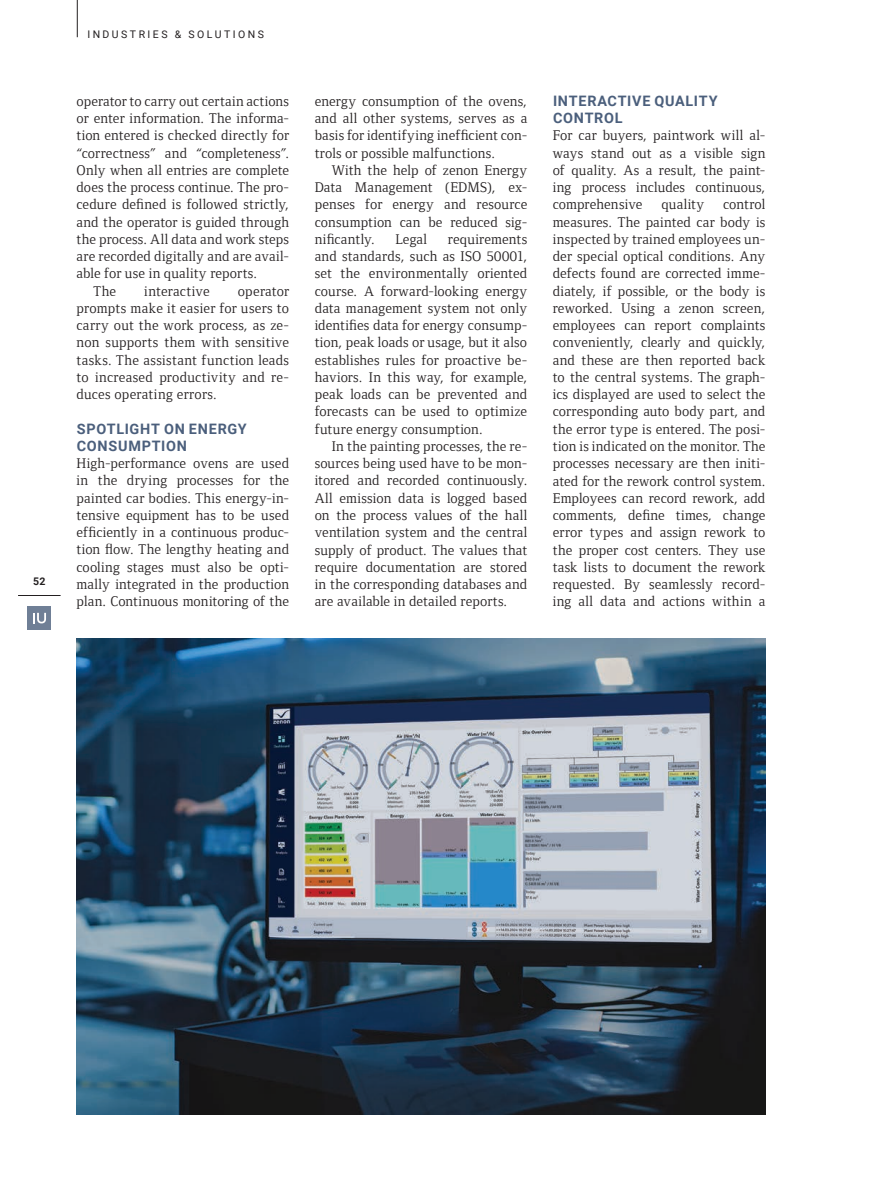
<style>
.page{position:relative;width:893px;height:1191px;background:#fff}
.page>*{position:absolute;margin:0;border:0;box-sizing:border-box;transform-origin:0 0}
.Copy_no_indent{font:14.4px/17.2px "Foundry Form Serif";letter-spacing:.01em;color:#231f20;text-align:justify}
.Copy_with_indent{font:14.4px/17.2px "Foundry Form Serif";letter-spacing:.015em;color:#231f20;text-align:justify}
.Headline_copy_INDUSTRIE{font:700 14.4px/17.2px "Roboto";letter-spacing:.05em;color:#4b5f7c}
.t1{font:10.5px "Roboto";letter-spacing:.235em;color:#231f20}
.t2{font:700 10.5px "Roboto";color:#231f20}
</style>
<div class="page">
<img style="left:77px;top:638px;width:689px;height:476px">
<hr style="left:77px;top:0;width:1px;height:37px;background:#231f20">
<div style="left:28px;top:606px;width:23px;height:24px;background:#6f7f96"></div>
<svg style="left:33px;top:613px;width:13px;height:10px"></svg>
<hr style="left:18px;top:595px;width:43px;height:1px;background:#231f20">
<p class="t2" style="left:33px;top:574px;width:14px">52</p>
<p class="t1" style="left:87px;top:27px;width:178px">INDUSTRIES &amp; SOLUTIONS</p>
<p class="Copy_no_indent" style="left:77px;top:92px;width:214px">operator to carry out certain actions or enter information. The informa&shy;tion entered is checked directly for “correctness” and “completeness”.<br>Only when all entries are complete does the process continue. The pro&shy;cedure defined is followed strictly, and the operator is guided through the process. All data and work steps are recorded digitally and are avail&shy;able for use in quality reports.</p>
<p class="Copy_with_indent" style="left:94px;top:282px;width:24px">The</p>
<p class="Copy_with_indent" style="left:144px;top:282px;width:67px">interactive</p>
<p class="Copy_with_indent" style="left:77px;top:282px;width:214px;text-indent:161px">operator prompts make it easier for users to carry out the work process, as ze&shy;non supports them with sensitive tasks. The assistant function leads to increased productivity and re&shy;duces operating errors.</p>
<p class="Headline_copy_INDUSTRIE" style="left:77px;top:419px;width:171px">SPOTLIGHT ON ENERGY<br>CONSUMPTION</p>
<p class="Copy_no_indent" style="left:77px;top:455px;width:214px">High-performance ovens are used in the drying processes for the painted car bodies. This energy-in&shy;tensive equipment has to be used efficiently in a continuous produc&shy;tion flow. The lengthy heating and cooling stages must also be opti&shy;mally integrated in the production plan. Continuous monitoring of the</p>
<p class="Copy_no_indent" style="left:315px;top:92px;width:214px">energy consumption of the ovens, and all other systems, serves as a basis for identifying inefficient con&shy;trols or possible malfunctions.</p>
<p class="Copy_with_indent" style="left:315px;top:161px;width:214px;text-indent:17px">With the help of zenon Energy Data Management (EDMS), ex&shy;penses for energy and resource consumption can be reduced sig&shy;nificantly.</p>
<p class="Copy_with_indent" style="left:395px;top:230px;width:33px">Legal</p>
<p class="Copy_with_indent" style="left:315px;top:230px;width:214px;text-indent:133px">requirements and standards, such as ISO 50001, set the environmentally oriented course. A forward-looking energy data management system not only identifies data for energy consump&shy;tion, peak loads or usage, but it also establishes rules for proactive be&shy;haviors. In this way, for example, peak loads can be prevented and forecasts can be used to optimize future energy consumption.</p>
<p class="Copy_with_indent" style="left:315px;top:437px;width:214px;text-indent:17px">In the painting processes, the re&shy;sources being used have to be mon&shy;itored and recorded continuously.<br>All emission data is logged based on the process values of the hall ventilation system and the central supply of product. The values that require documentation are stored in the corresponding databases and are available in detailed reports.</p>
<p class="Headline_copy_INDUSTRIE" style="left:553px;top:92px;width:166px">INTERACTIVE QUALITY<br>CONTROL</p>
<p class="Copy_no_indent" style="left:553px;top:127px;width:214px">For car buyers, paintwork will al&shy;ways stand out as a visible sign of quality. As a result, the paint&shy;ing process includes continuous, comprehensive</p>
<p class="Copy_no_indent" style="left:553px;top:196px;width:214px;text-indent:170px">control measures. The painted car body is inspected by trained employees un&shy;der special optical conditions. Any defects found are corrected imme&shy;diately, if possible, or the body is reworked. Using a zenon screen, employees can report complaints conveniently, clearly and quickly, and these are then reported back to the central systems. The graph&shy;ics displayed are used to select the corresponding auto body part, and the error type is entered. The posi&shy;tion is indicated on the monitor. The processes necessary are then initi&shy;ated for the rework control system.<br>Employees can record rework, add comments, define times, change error types and assign rework to the proper cost centers. They use task lists to document the rework requested. By seamlessly record&shy;ing all data and actions within a</p>
<p class="Copy_no_indent" style="left:661px;top:196px;width:44px">quality</p>
</div>
